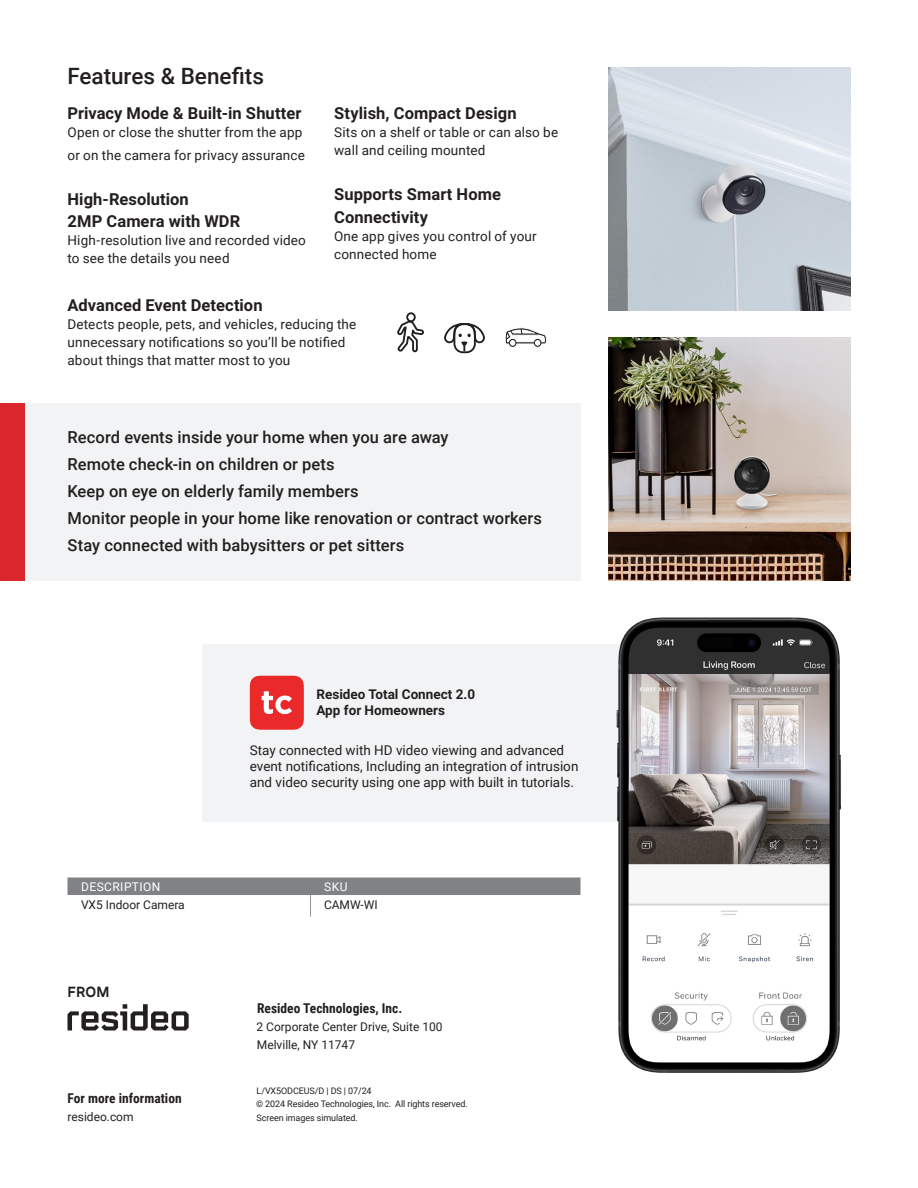
<style>
.page{position:relative;width:918px;height:1188px;background:#fff}
.page>*{position:absolute;margin:0;border:0;box-sizing:border-box;transform-origin:0 0}
.Datasheet__Sidebar_Header{font:500 22.5px "Roboto";color:#231f20}
.Datasheet__Sidebar_Body_Bullets{font:500 16.5px "Roboto";letter-spacing:.005em;color:#231f20}
.Bullets_Body_Roboto{font:700 16.5px/22.5px "Roboto";letter-spacing:.005em;color:#231f20}
.Datasheet__Sidebar_Body_Bullets-2{font:700 16.5px "Roboto";letter-spacing:.005em;color:#231f20}
.t1{font:14.55px "Roboto Flex";color:#231f20}
.Datasheet__Sidebar_Body_Bullets-3{font:13.5px/18px "Roboto";color:#231f20}
.Bullets_Body_Roboto-2{font:13.5px/18px "Roboto";letter-spacing:.01em;color:#231f20}
.Cover__Address_Block_Heading{font:700 13.5px "Roboto Condensed";color:#231f20}
.t2{font:700 13.5px/16.2px "Roboto";color:#231f20}
.Cover__Address_Block{font:12px "Roboto";color:#231f20}
.Table__Body{font:12px "Roboto";color:#231f20}
.Table__Header__All_Cap___left_align{font:12px "Roboto";letter-spacing:.035em;color:#fff}
.Cover__Copyright{font:9px "Roboto";letter-spacing:-.01em;color:#231f20}
</style>
<div class="page">
<div style="left:0;top:403px;width:580px;height:177px;background:#f2f3f4"></div>
<div style="left:202px;top:644px;width:479px;height:178px;background:#f2f3f4"></div>
<svg style="left:68px;top:878px;width:512px;height:39px"></svg>
<svg style="left:250px;top:676px;width:54px;height:54px"></svg>
<img style="left:608px;top:68px;width:242px;height:242px">
<img style="left:608px;top:338px;width:242px;height:242px">
<img style="left:616px;top:617px;width:225px;height:456px">
<div style="left:406px;top:312px;width:10px;height:10px;border:2px solid #231f20;border-radius:50%"></div>
<svg style="left:397px;top:320px;width:150px;height:33px"></svg>
<div style="left:0;top:403px;width:25px;height:177px;background:#dc262d"></div>
<svg style="left:68px;top:1004px;width:121px;height:26px"></svg>
<p class="Datasheet__Sidebar_Header" style="left:68px;top:61px;width:198px">Features &amp; Benefits</p>
<p class="Bullets_Body_Roboto" style="left:68px;top:102px;width:236px">Privacy Mode &amp; Built-in Shutter</p>
<p class="Bullets_Body_Roboto-2" style="left:68px;top:121px;width:239px;line-height:22.5px">Open or close the shutter from the app or on the camera for privacy assurance</p>
<p class="Bullets_Body_Roboto" style="left:68px;top:187px;width:123px">High-Resolution</p>
<p class="Bullets_Body_Roboto" style="left:68px;top:210px;width:174px">2MP Camera with WDR</p>
<p class="Bullets_Body_Roboto-2" style="left:68px;top:231px;width:240px">High-resolution live and recorded video to see the details you need</p>
<p class="Bullets_Body_Roboto" style="left:334px;top:102px;width:184px">Stylish, Compact Design</p>
<p class="Bullets_Body_Roboto-2" style="left:334px;top:123px;width:226px">Sits on a shelf or table or can also be wall and ceiling mounted</p>
<p class="Bullets_Body_Roboto" style="left:334px;top:183px;width:168px">Supports Smart Home<br>Connectivity</p>
<p class="Bullets_Body_Roboto-2" style="left:334px;top:227px;width:204px">One app gives you control of your connected home</p>
<p class="Datasheet__Sidebar_Body_Bullets-2" style="left:68px;top:293px;width:197px">Advanced Event Detection</p>
<p class="Datasheet__Sidebar_Body_Bullets-3" style="left:68px;top:314px;width:290px">Detects people, pets, and vehicles, reducing the unnecessary notifications so you’ll be notified about things that matter most to you</p>
<p class="Datasheet__Sidebar_Body_Bullets" style="left:68px;top:426px;width:383px">Record events inside your home when you are away</p>
<p class="Datasheet__Sidebar_Body_Bullets" style="left:68px;top:453px;width:269px">Remote check-in on children or pets</p>
<p class="Datasheet__Sidebar_Body_Bullets" style="left:68px;top:480px;width:293px">Keep on eye on elderly family members</p>
<p class="Datasheet__Sidebar_Body_Bullets" style="left:68px;top:507px;width:476px">Monitor people in your home like renovation or contract workers</p>
<p class="Datasheet__Sidebar_Body_Bullets" style="left:68px;top:534px;width:338px">Stay connected with babysitters or pet sitters</p>
<p class="t2" style="left:317px;top:685px;width:160px">Resideo Total Connect 2.0<br>App for Homeowners</p>
<p class="Datasheet__Sidebar_Body_Bullets-3" style="left:250px;top:741px;width:330px;line-height:16.2px">Stay connected with HD video viewing and advanced event notifications, Including an integration of intrusion and video security using one app with built in tutorials.</p>
<p class="Table__Header__All_Cap___left_align" style="left:81px;top:878px;width:81px">DESCRIPTION</p>
<p class="Table__Header__All_Cap___left_align" style="left:324px;top:878px;width:25px">SKU</p>
<p class="Table__Body" style="left:81px;top:896px;width:105px">VX5 Indoor Camera</p>
<p class="Table__Body" style="left:324px;top:896px;width:55px">CAMW-WI</p>
<p class="t1" style="left:68px;top:980px;width:44px">FROM</p>
<p class="Cover__Address_Block_Heading" style="left:68px;top:1088px;width:116px">For more information</p>
<p class="Cover__Address_Block" style="left:68px;top:1108px;width:68px">resideo.com</p>
<p class="Cover__Address_Block_Heading" style="left:257px;top:998px;width:147px">Resideo Technologies, Inc.</p>
<p class="Cover__Address_Block" style="left:257px;top:1018px;width:188px">2 Corporate Center Drive, Suite 100</p>
<p class="Cover__Address_Block" style="left:257px;top:1036px;width:100px">Melville, NY 11747</p>
<p class="Cover__Copyright" style="left:257px;top:1084px;width:117px">L/VX5ODCEUS/D | DS | 07/24</p>
<p class="Cover__Copyright" style="left:256px;top:1097px;width:213px">© 2024 Resideo Technologies, Inc. All rights reserved.</p>
<p class="Cover__Copyright" style="left:257px;top:1111px;width:103px">Screen images simulated.</p>
</div>
